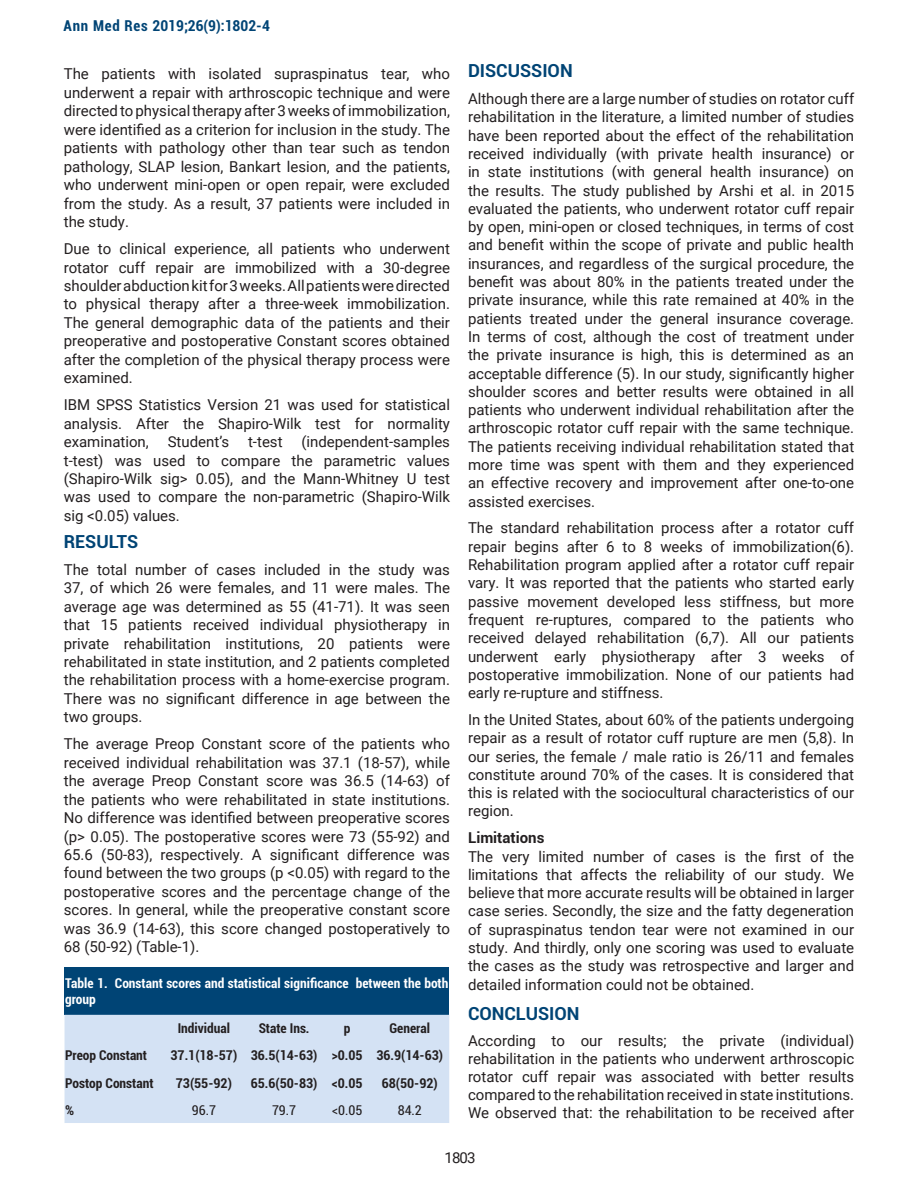
<style>
.page{position:relative;width:918px;height:1188px;background:#fff}
.page>*{position:absolute;margin:0;border:0;box-sizing:border-box;transform-origin:0 0}
.t1{font:700 18px "Roboto";color:#004475}
.t2{font:15px/18.3px "Roboto";color:#231f20;text-align:justify}
.t3{font:700 condensed 15px "Roboto";color:#004475}
.t4{font:700 15px "Roboto";color:#231f20}
.tablo_içerik{font:700 condensed 13.5px "Roboto";color:#231f20}
.tablo_başlık{font:700 condensed 13.5px/16.2px "Roboto";color:#fff}
.tablo_içerik-2{font:condensed 13.5px "Roboto";color:#231f20}
</style>
<div class="page">
<div style="left:65px;top:968px;width:384px;height:47px;background:#004475"></div>
<div style="left:65px;top:1015px;width:384px;height:108px;background:#d4e2f4"></div>
<p class="t3" style="left:64px;top:15px;width:208px">Ann Med Res 2019;26(9):1802-4</p>
<p class="t2" style="left:64px;top:64px;width:388px">The patients with isolated supraspinatus tear, who underwent a repair with arthroscopic technique and were directed to physical therapy after 3 weeks of immobilization, were identified as a criterion for inclusion in the study. The patients with pathology other than tear such as tendon pathology, SLAP lesion, Bankart lesion, and the patients, who underwent mini-open or open repair, were excluded from the study. As a result, 37 patients were included in the study.</p>
<p class="t2" style="left:64px;top:239px;width:388px">Due to clinical experience, all patients who underwent rotator cuff repair are immobilized with a 30-degree shoulder abduction kit for 3 weeks. All patients were directed to physical therapy after a three-week immobilization.<br>The general demographic data of the patients and their preoperative and postoperative Constant scores obtained after the completion of the physical therapy process were examined.</p>
<p class="t2" style="left:64px;top:395px;width:388px">IBM SPSS Statistics Version 21 was used for statistical analysis. After the Shapiro-Wilk test for normality examination,</p>
<p class="t2" style="left:64px;top:432px;width:388px;text-indent:238px">(independent-samples t-test) was used to compare the parametric values (Shapiro-Wilk sig&gt; 0.05), and the Mann-Whitney U test was used to compare the non-parametric (Shapiro-Wilk sig &lt;0.05) values.</p>
<p class="t1" style="left:64px;top:529px;width:76px">RESULTS</p>
<p class="t2" style="left:64px;top:560px;width:388px">The total number of cases included in the study was 37, of which 26 were females, and 11 were males. The average age was determined as 55 (41-71). It was seen that 15 patients received individual physiotherapy in private rehabilitation institutions, 20 patients were rehabilitated in state institution, and 2 patients completed the rehabilitation process with a home-exercise program.<br>There was no significant difference in age between the two groups.</p>
<p class="t2" style="left:64px;top:734px;width:388px">The average Preop Constant score of the patients who received individual rehabilitation was 37.1 (18-57), while the average Preop Constant score was 36.5 (14-63) of the patients who were rehabilitated in state institutions.<br>No difference was identified between preoperative scores (p&gt; 0.05). The postoperative scores were 73 (55-92) and 65.6 (50-83), respectively. A significant difference was found between the two groups (p &lt;0.05) with regard to the postoperative scores and the percentage change of the scores. In general, while the preoperative constant score was 36.9 (14-63), this score changed postoperatively to 68 (50-92) (Table-1).</p>
<p class="tablo_başlık" style="left:65px;top:975px;width:385px">Table 1. Constant scores and statistical significance between the both group</p>
<p class="tablo_içerik" style="left:178px;top:1019px;width:54px">Individual</p>
<p class="tablo_içerik" style="left:259px;top:1019px;width:52px">State Ins.</p>
<p class="tablo_içerik" style="left:344px;top:1019px;width:8px">p</p>
<p class="tablo_içerik" style="left:390px;top:1019px;width:42px">General</p>
<p class="tablo_içerik" style="left:65px;top:1046px;width:84px">Preop Constant</p>
<p class="tablo_içerik" style="left:170px;top:1046px;width:68px">37.1(18-57)</p>
<p class="tablo_içerik" style="left:251px;top:1046px;width:68px">36.5(14-63)</p>
<p class="tablo_içerik" style="left:332px;top:1046px;width:32px">&gt;0.05</p>
<p class="tablo_içerik" style="left:376px;top:1046px;width:68px">36.9(14-63)</p>
<p class="tablo_içerik" style="left:65px;top:1073px;width:90px">Postop Constant</p>
<p class="tablo_içerik" style="left:176px;top:1073px;width:58px">73(55-92)</p>
<p class="tablo_içerik" style="left:251px;top:1073px;width:68px">65.6(50-83)</p>
<p class="tablo_içerik" style="left:332px;top:1073px;width:32px">&lt;0.05</p>
<p class="tablo_içerik" style="left:382px;top:1073px;width:58px">68(50-92)</p>
<p class="tablo_içerik" style="left:65px;top:1100px;width:11px">%</p>
<p class="tablo_içerik-2" style="left:192px;top:1100px;width:26px">96.7</p>
<p class="tablo_içerik-2" style="left:272px;top:1100px;width:26px">79.7</p>
<p class="tablo_içerik-2" style="left:332px;top:1100px;width:32px">&lt;0.05</p>
<p class="tablo_içerik-2" style="left:398px;top:1100px;width:26px">84.2</p>
<p class="t2" style="left:168px;top:432px;width:63px">Student’s</p>
<p class="t2" style="left:248px;top:432px;width:36px">t-test</p>
<p class="t1" style="left:468px;top:58px;width:106px">DISCUSSION</p>
<p class="t2" style="left:468px;top:89px;width:388px">Although there are a large number of studies on rotator cuff rehabilitation in the literature, a limited number of studies have been reported about the effect of the rehabilitation received individually (with private health insurance) or in state institutions (with general health insurance) on the results. The study published by Arshi et al. in 2015 evaluated the patients, who underwent rotator cuff repair by open, mini-open or closed techniques, in terms of cost and benefit within the scope of private and public health insurances, and regardless of the surgical procedure, the benefit was about 80% in the patients treated under the private insurance, while this rate remained at 40% in the patients treated under the general insurance coverage.<br>In terms of cost, although the cost of treatment under the private insurance is high, this is determined as an acceptable difference (5). In our study, significantly higher shoulder scores and better results were obtained in all patients who underwent individual rehabilitation after the arthroscopic rotator cuff repair with the same technique.<br>The patients receiving individual rehabilitation stated that more time was spent with them and they experienced an effective recovery and improvement after one-to-one assisted exercises.</p>
<p class="t2" style="left:468px;top:518px;width:388px">The standard rehabilitation process after a rotator cuff repair begins after 6 to 8 weeks of immobilization(6).<br>Rehabilitation program applied after a rotator cuff repair vary. It was reported that the patients who started early passive movement developed less stiffness, but more frequent re-ruptures, compared to the patients who received delayed rehabilitation (6,7). All our patients underwent early physiotherapy after 3 weeks of postoperative immobilization. None of our patients had early re-rupture and stiffness.</p>
<p class="t2" style="left:468px;top:710px;width:388px">In the United States, about 60% of the patients undergoing repair as a result of rotator cuff rupture are men (5,8). In our series, the female / male ratio is 26/11 and females constitute around 70% of the cases. It is considered that this is related with the sociocultural characteristics of our region.</p>
<p class="t4" style="left:468px;top:827px;width:78px">Limitations</p>
<p class="t2" style="left:468px;top:847px;width:388px">The very limited number of cases is the first of the limitations that affects the reliability of our study. We believe that more accurate results will be obtained in larger case series. Secondly, the size and the fatty degeneration of supraspinatus tendon tear were not examined in our study. And thirdly, only one scoring was used to evaluate the cases as the study was retrospective and larger and detailed information could not be obtained.</p>
<p class="t1" style="left:468px;top:1001px;width:113px">CONCLUSION</p>
<p class="t2" style="left:468px;top:1031px;width:388px">According to our results; the private (individual) rehabilitation in the patients who underwent arthroscopic rotator cuff repair was associated with better results compared to the rehabilitation received in state institutions.<br>We observed that: the rehabilitation to be received after</p>
<p class="t2" style="left:445px;top:1148px;width:32px">1803</p>
</div>
